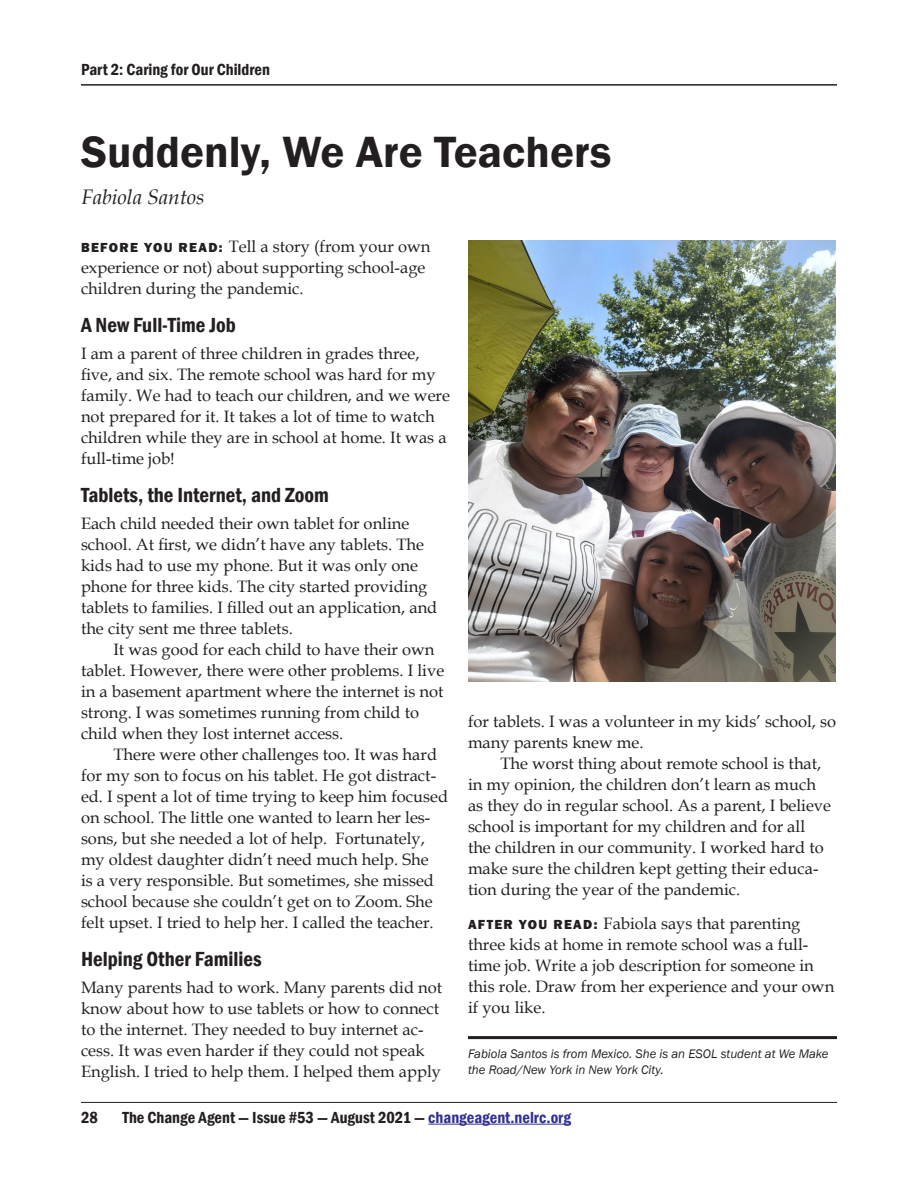
<style>
.page{position:relative;width:918px;height:1188px;background:#fff}
.page>*{position:absolute;margin:0;border:0;box-sizing:border-box;transform-origin:0 0}
.Headline_use{font:600 45px "Franklin Gothic";color:#231f20}
.heading_1{font:600 condensed 21px "Franklin Gothic";color:#231f20}
.Byline{font:italic 21px "Book Antiqua";color:#231f20}
.Body_Text_No_Indent{font:16.5px/21px "Book Antiqua";color:#231f20}
.Body_Text{font:16.5px/21px "Book Antiqua";color:#231f20}
.Footer_Left{font:600 condensed 16.5px "Franklin Gothic";color:#231f20}
.bio{font:italic 12.75px/16.5px "Franklin Gothic";color:#231f20}
.s1{font-family:"Franklin Gothic";font-weight:800;font-size:13.5px}
.s2{color:#323092}
</style>
<div class="page">
<hr style="left:428px;top:1124px;width:143px;height:1px;background:#323092">
<hr style="left:81px;top:84px;width:756px;height:2px;background:#231f20">
<hr style="left:81px;top:1102px;width:756px;height:1px;background:#231f20">
<hr style="left:468px;top:1036px;width:369px;height:3px;background:#231f20">
<img style="left:468px;top:240px;width:368px;height:441px">
<p class="Footer_Left" style="left:81px;top:59px;width:190px">Part 2: Caring for Our Children</p>
<p class="Headline_use" style="left:81px;top:124px;width:532px">Suddenly, We Are Teachers</p>
<p class="Byline" style="left:81px;top:182px;width:125px">Fabiola Santos</p>
<p class="Body_Text_No_Indent" style="left:81px;top:236px;width:351px"><span class="s1">BEFORE YOU READ:</span> Tell a story (from your own experience or not) about supporting school-age children during the pandemic.</p>
<p class="heading_1" style="left:81px;top:311px;width:157px">A New Full-Time Job</p>
<p class="Body_Text_No_Indent" style="left:81px;top:343px;width:371px">I am a parent of three children in grades three, five, and six. The remote school was hard for my family. We had to teach our children, and we were not prepared for it. It takes a lot of time to watch children while they are in school at home. It was a full-time job!</p>
<p class="heading_1" style="left:81px;top:481px;width:249px">Tablets, the Internet, and Zoom</p>
<p class="Body_Text_No_Indent" style="left:81px;top:513px;width:358px">Each child needed their own tablet for online school. At first, we didn’t have any tablets. The kids had to use my phone. But it was only one phone for three kids. The city started providing tablets to families. I filled out an application, and the city sent me three tablets.</p>
<p class="Body_Text" style="left:81px;top:639px;width:365px;text-indent:32px">It was good for each child to have their own tablet. However, there were other problems. I live in a basement apartment where the internet is not strong. I was sometimes running from child to child when they lost internet access.</p>
<p class="Body_Text" style="left:81px;top:744px;width:369px;text-indent:32px">There were other challenges too. It was hard for my son to focus on his tablet. He got distract&shy;ed. I spent a lot of time trying to keep him focused on school. The little one wanted to learn her les&shy;sons, but she needed a lot of help. Fortunately, my oldest daughter didn’t need much help. She<br>is a very responsible. But sometimes, she missed school because she couldn’t get on to Zoom. She felt upset. I tried to help her. I called the teacher.</p>
<p class="heading_1" style="left:81px;top:945px;width:182px">Helping Other Families</p>
<p class="Body_Text_No_Indent" style="left:81px;top:977px;width:363px">Many parents had to work. Many parents did not know about how to use tablets or how to connect to the internet. They needed to buy internet ac&shy;cess. It was even harder if they could not speak English. I tried to help them. I helped them apply</p>
<p class="Body_Text_No_Indent" style="left:468px;top:710px;width:370px">for tablets. I was a volunteer in my kids’ school, so many parents knew me.</p>
<p class="Body_Text" style="left:468px;top:752px;width:365px;text-indent:32px">The worst thing about remote school is that, in my opinion, the children don’t learn as much as they do in regular school. As a parent, I believe school is important for my children and for all the children in our community. I worked hard to make sure the children kept getting their educa&shy;tion during the year of the pandemic.</p>
<p class="Body_Text_No_Indent" style="left:468px;top:913px;width:368px"><span class="s1">AFTER YOU READ:</span> Fabiola says that parenting three kids at home in remote school was a full&shy;time job. Write a job description for someone in this role. Draw from her experience and your own if you like.</p>
<p class="bio" style="left:468px;top:1045px;width:362px">Fabiola Santos is from Mexico. She is an ESOL student at We Make the Road/New York in New York City.</p>
<p class="Footer_Left" style="left:81px;top:1106px;width:18px">28</p>
<p class="Footer_Left" style="left:123px;top:1106px;width:450px">The Change Agent — Issue #53 — August 2021 — <span class="s2">changeagent.nelrc.org</span></p>
</div>
